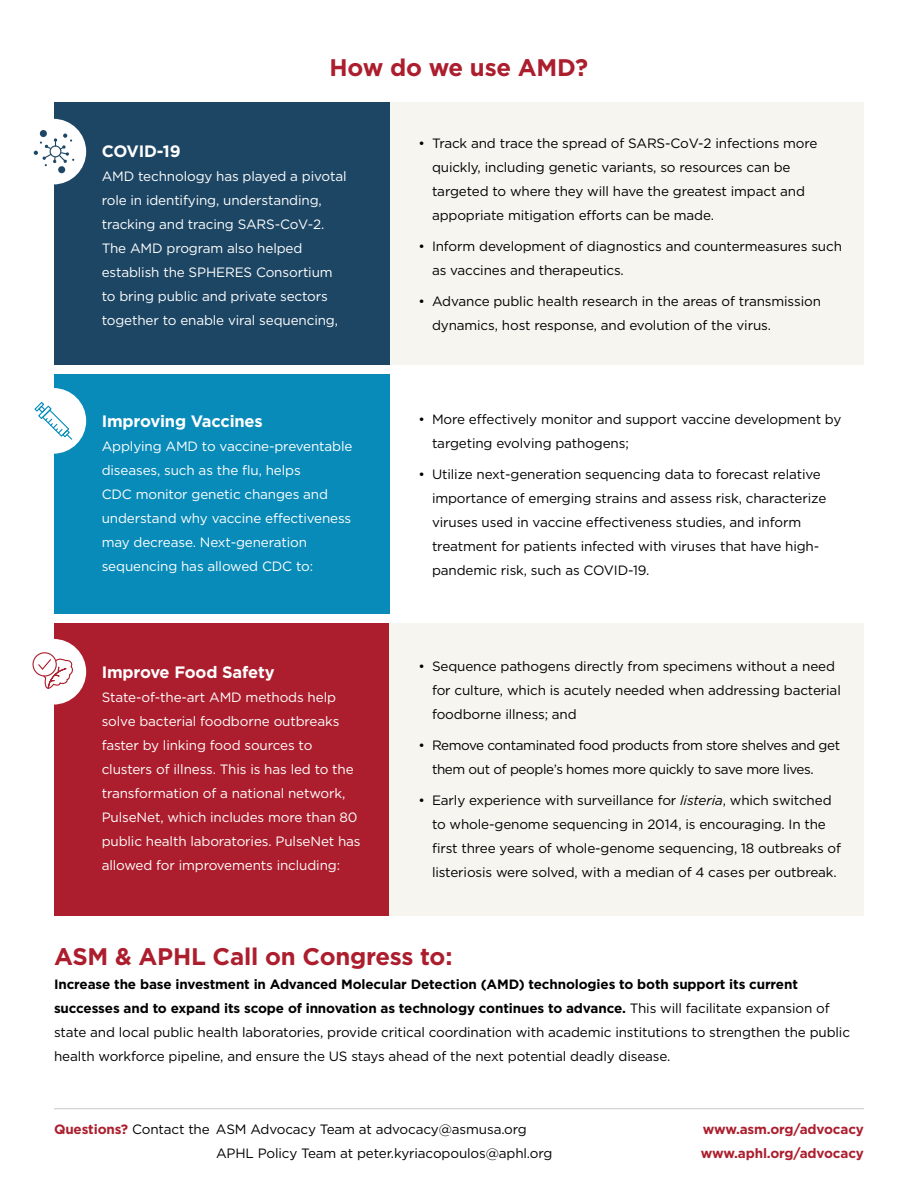
<style>
.page{position:relative;width:918px;height:1188px;background:#fff}
.page>*{position:absolute;margin:0;border:0;box-sizing:border-box;transform-origin:0 0}
.t1{font:700 24px "Gotham";letter-spacing:-.01em;color:#ac1e2d}
.t2{font:700 16.5px "Gotham";letter-spacing:-.01em;color:#fff}
.t3{font:13.5px/24px "Gotham";letter-spacing:-.01em;color:#000}
.t4{font:13.5px/24px "Gotham";letter-spacing:-.01em;color:#fff}
.t5{font:13.5px/24px "Gotham";letter-spacing:-.03em;color:#000}
.t6{font:700 13.5px "Gotham";letter-spacing:-.01em;color:#ac1e2d}
.s1{font-style:italic}
.s2{font-weight:700}
.s3{font-weight:700;color:#ac1e2d}
</style>
<div class="page">
<div style="left:390px;top:103px;width:474px;height:262px;background:#f7f5f0"></div>
<div style="left:54px;top:374px;width:336px;height:240px;background:#088bb9"></div>
<div style="left:21px;top:388px;width:65px;height:66px;background:#fff;border-radius:50%"></div>
<svg style="left:34px;top:402px;width:39px;height:38px"></svg>
<div style="left:54px;top:103px;width:336px;height:262px;background:#1d4664"></div>
<div style="left:21px;top:119px;width:65px;height:65px;background:#fff;border-radius:50%"></div>
<div style="left:58px;top:166px;width:7px;height:7px;background:#1d4664;border-radius:50%"></div>
<div style="left:40px;top:130px;width:7px;height:7px;background:#1d4664;border-radius:50%"></div>
<svg style="left:34px;top:134px;width:40px;height:32px"></svg>
<div style="left:54px;top:623px;width:336px;height:292px;background:#ac1e2d"></div>
<div style="left:390px;top:623px;width:474px;height:292px;background:#f7f5f0"></div>
<div style="left:21px;top:639px;width:65px;height:66px;background:#fff;border-radius:50%"></div>
<div style="left:32px;top:652px;width:25px;height:25px;border:1px solid #ac1f2d;border-radius:50%"></div>
<svg style="left:37px;top:655px;width:36px;height:34px"></svg>
<hr style="left:54px;top:1108px;width:810px;height:1px;background:#c7c8ca">
<p class="t1" style="left:330px;top:54px;width:260px">How do we use AMD?</p>
<p class="t2" style="left:102px;top:142px;width:80px">COVID-19</p>
<p class="t4" style="left:102px;top:164px;width:246px">AMD technology has played a pivotal role in identifying, understanding, tracking and tracing SARS-CoV-2.<br>The AMD program also helped establish the SPHERES Consortium to bring public and private sectors together to enable viral sequencing,</p>
<p class="t2" style="left:102px;top:412px;width:163px">Improving Vaccines</p>
<p class="t4" style="left:102px;top:434px;width:252px">Applying AMD to vaccine-preventable diseases, such as the flu, helps<br>CDC monitor genetic changes and understand why vaccine effectiveness may decrease. Next-generation sequencing has allowed CDC to:</p>
<p class="t2" style="left:102px;top:663px;width:174px">Improve Food Safety</p>
<p class="t4" style="left:102px;top:685px;width:260px">State-of-the-art AMD methods help solve bacterial foodborne outbreaks faster by linking food sources to clusters of illness. This is has led to the transformation of a national network, PulseNet, which includes more than 80 public health laboratories. PulseNet has allowed for improvements including:</p>
<p class="t3" style="left:432px;top:131px;width:387px;text-indent:-14px">• Track and trace the spread of SARS-CoV-2 infections more quickly, including genetic variants, so resources can be targeted to where they will have the greatest impact and appopriate mitigation efforts can be made.</p>
<p class="t3" style="left:432px;top:234px;width:411px;text-indent:-14px">• Inform development of diagnostics and countermeasures such as vaccines and therapeutics.</p>
<p class="t3" style="left:432px;top:289px;width:391px;text-indent:-14px">• Advance public health research in the areas of transmission dynamics, host response, and evolution of the virus.</p>
<p class="t3" style="left:432px;top:407px;width:411px;text-indent:-14px">• More effectively monitor and support vaccine development by targeting evolving pathogens;</p>
<p class="t3" style="left:432px;top:461px;width:396px;text-indent:-14px">• Utilize next-generation sequencing data to forecast relative importance of emerging strains and assess risk, characterize viruses used in vaccine effectiveness studies, and inform treatment for patients infected with viruses that have high&shy;pandemic risk, such as COVID-19.</p>
<p class="t3" style="left:432px;top:654px;width:410px;text-indent:-14px">• Sequence pathogens directly from specimens without a need for culture, which is acutely needed when addressing bacterial foodborne illness; and</p>
<p class="t5" style="left:432px;top:733px;width:410px;text-indent:-14px">• Remove contaminated food products from store shelves and get them out of people’s homes more quickly to save more lives.</p>
<p class="t3" style="left:432px;top:788px;width:411px;text-indent:-14px">• Early experience with surveillance for <span class="s1">listeria</span>, which switched to whole-genome sequencing in 2014, is encouraging. In the first three years of whole-genome sequencing, 18 outbreaks of listeriosis were solved, with a median of 4 cases per outbreak.</p>
<p class="t1" style="left:54px;top:942px;width:400px">ASM &amp; APHL Call on Congress to:</p>
<p class="t3" style="left:54px;top:972px;width:798px"><span class="s2">Increase the base investment in Advanced Molecular Detection (AMD) technologies to both support its current successes and to expand its scope of innovation as technology continues to advance.</span> This will facilitate expansion of state and local public health laboratories, provide critical coordination with academic institutions to strengthen the public health workforce pipeline, and ensure the US stays ahead of the next potential deadly disease.</p>
<p class="t3" style="left:54px;top:1117px;width:474px"><span class="s3">Questions?</span> Contact the ASM Advocacy Team at advocacy@asmusa.org</p>
<p class="t3" style="left:216px;top:1141px;width:338px">APHL Policy Team at peter.kyriacopoulos@aphl.org</p>
<p class="t6" style="left:703px;top:1122px;width:163px">www.asm.org/advocacy</p>
<p class="t6" style="left:701px;top:1146px;width:165px">www.aphl.org/advocacy</p>
</div>
